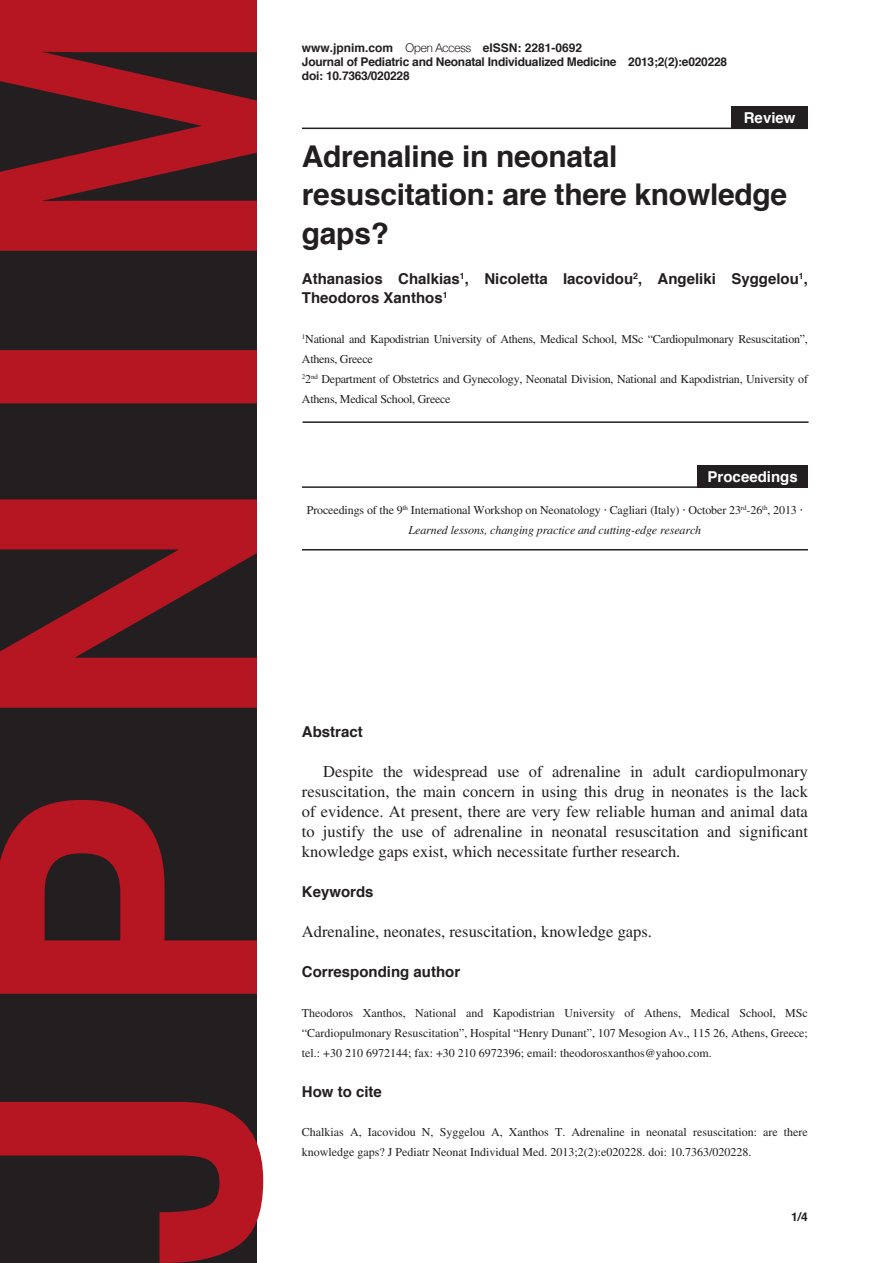
<style>
.page{position:relative;width:893px;height:1263px;background:#fff}
.page>*{position:absolute;margin:0;border:0;box-sizing:border-box;transform-origin:0 0}
.Heading1{font:700 30px/38.2px "Helvetica";letter-spacing:-.01em;color:#231f20}
.Body1{font:16.5px/20px "Times LT Std";color:#231f20;text-align:justify}
.Body2{font:16.5px "Times LT Std";color:#231f20}
.Heading2{font:700 15px/20px "Helvetica";color:#231f20}
.Article_Description{font:700 15px "Helvetica";color:#fff}
.Body3{font:12px/20px "Times LT Std";letter-spacing:-.01em;color:#231f20}
.Footer_Right{font:700 12px "Helvetica";letter-spacing:-.02em;color:#231f20}
.Footer_Right-2{font:700 12px "Helvetica";color:#231f20}
.Page_Right{font:700 12px "Helvetica";color:#231f20}
.s1{font-weight:300}
.s2{font-family:"Helvetica"}
.s3{font-style:italic}
</style>
<div class="page">
<svg style="left:0;top:0;width:263px;height:1263px;background:#662025"></svg>
<hr style="left:302px;top:128px;width:506px;height:1px;background:#231f20">
<hr style="left:303px;top:421px;width:506px;height:2px;background:#231f20">
<div style="left:731px;top:106px;width:77px;height:22px;background:#231f20"></div>
<hr style="left:302px;top:549px;width:506px;height:1px;background:#231f20">
<hr style="left:302px;top:486px;width:506px;height:2px;background:#231f20">
<div style="left:697px;top:466px;width:111px;height:22px;background:#231f20"></div>
<p class="Footer_Right-2" style="left:302px;top:38px;width:282px">www.jpnim.com <span class="s1">Open Access</span> eISSN: 2281-0692</p>
<p class="Footer_Right" style="left:302px;top:52px;width:427px">Journal of Pediatric and Neonatal Individualized Medicine 2013;2(2):e020228</p>
<p class="Footer_Right" style="left:302px;top:66px;width:109px">doi: 10.7363/020228</p>
<p class="Article_Description" style="left:744px;top:105px;width:53px">Review</p>
<p class="Heading1" style="left:302px;top:138px;width:487px">Adrenaline in neonatal resuscitation: are there knowledge gaps?</p>
<p class="Heading2" style="left:302px;top:268px;width:507px">Athanasios Chalkias<sup>1</sup>, Nicoletta Iacovidou<sup>2</sup>, Angeliki Syggelou<sup>1</sup>,<br>Theodoros Xanthos<sup>1</sup></p>
<p class="Body3" style="left:302px;top:329px;width:508px"><sup>1</sup>National and Kapodistrian University of Athens, Medical School, MSc “Cardiopulmonary Resuscitation”,<br>Athens, Greece</p>
<p class="Body3" style="left:302px;top:369px;width:508px"><sup>2</sup>2<sup>nd</sup> Department of Obstetrics and Gynecology, Neonatal Division, National and Kapodistrian, University of<br>Athens, Medical School, Greece</p>
<p class="Article_Description" style="left:708px;top:465px;width:92px">Proceedings</p>
<p class="Body3" style="left:307px;top:500px;width:498px;text-align:center">Proceedings of the 9<sup>th</sup> International Workshop on Neonatology <span class="s2">·</span> Cagliari (Italy) <span class="s2">·</span> October 23<sup>rd</sup>-26<sup>th</sup>, 2013 <span class="s2">·<br></span><span class="s3">Learned lessons, changing practice and cutting-edge research</span></p>
<p class="Heading2" style="left:302px;top:722px;width:62px">Abstract</p>
<p class="Body1" style="left:302px;top:762px;width:508px;text-indent:21px">Despite the widespread use of adrenaline in adult cardiopulmonary resuscitation, the main concern in using this drug in neonates is the lack of evidence. At present, there are very few reliable human and animal data to justify the use of adrenaline in neonatal resuscitation and significant knowledge gaps exist, which necessitate further research.</p>
<p class="Heading2" style="left:302px;top:882px;width:73px">Keywords</p>
<p class="Body2" style="left:302px;top:922px;width:352px">Adrenaline, neonates, resuscitation, knowledge gaps.</p>
<p class="Heading2" style="left:302px;top:962px;width:160px">Corresponding author</p>
<p class="Body3" style="left:302px;top:1003px;width:508px;text-align:justify">Theodoros Xanthos, National and Kapodistrian University of Athens, Medical School, MSc “Cardiopulmonary Resuscitation”, Hospital “Henry Dunant”, 107 Mesogion Av., 115 26, Athens, Greece; tel.: +30 210 6972144; fax: +30 210 6972396; email: theodorosxanthos@yahoo.com.</p>
<p class="Heading2" style="left:302px;top:1081px;width:82px">How to cite</p>
<p class="Body3" style="left:302px;top:1122px;width:507px">Chalkias A, Iacovidou N, Syggelou A, Xanthos T. Adrenaline in neonatal resuscitation: are there knowledge gaps? J Pediatr Neonat Individual Med. 2013;2(2):e020228. doi: 10.7363/020228.</p>
<p class="Page_Right" style="left:791px;top:1207px;width:18px">1/4</p>
</div>
